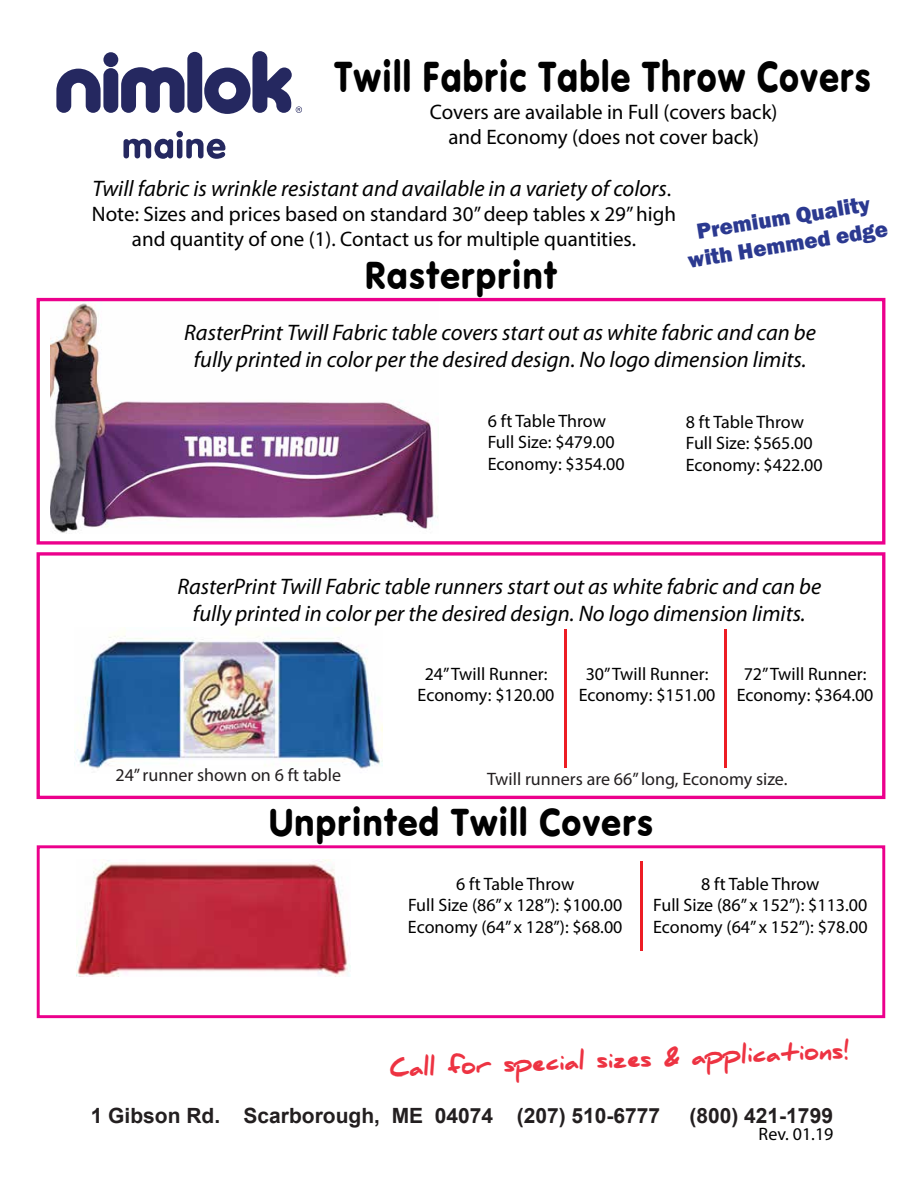
<style>
.page{position:relative;width:918px;height:1188px;background:#fff}
.page>*{position:absolute;margin:0;border:0;box-sizing:border-box;transform-origin:0 0}
.t1{font:45px "VAG Round";color:#010101;scale:.83 1}
.t2{font:40.5px "VAG Round";color:#010101;scale:.92 1}
.t3{font:italic 22.5px/27px "Myriad Pro";color:#010101;text-align:center}
.t4{font:900 22.5px "Daniel";color:#ed3342}
.t5{font:800 22.5px/27px "Franklin Gothic";color:#2b3990;text-align:center}
.t6{font:21px/25.2px "Myriad Pro";color:#010101;text-align:center}
.t7{font:700 21px "Arial";color:#231f20}
.t8{font:18px/21.6px "Myriad Pro";color:#010101;text-align:center}
.t9{font:18px "Myriad Pro";color:#231f20}
.s1{font-style:normal;font-size:21px}
</style>
<div class="page">
<div style="left:103px;top:52px;width:15px;height:15px;background:#252860;border-radius:50%"></div>
<svg style="left:56px;top:69px;width:45px;height:44px"></svg>
<div style="left:103px;top:68px;width:15px;height:45px;background:#252860;border-radius:7px"></div>
<svg style="left:121px;top:67px;width:64px;height:46px"></svg>
<div style="left:187px;top:52px;width:15px;height:61px;background:#252860;border-radius:7px"></div>
<svg style="left:204px;top:51px;width:98px;height:63px"></svg>
<svg style="left:124px;top:131px;width:101px;height:28px"></svg>
<img style="left:50px;top:303px;width:388px;height:231px">
<div style="left:37px;top:298px;width:848px;height:247px;border:3px solid #ec008c"></div>
<div style="left:37px;top:552px;width:848px;height:247px;border:3px solid #ec008c"></div>
<img style="left:74px;top:628px;width:308px;height:141px">
<hr style="left:565px;top:629px;width:2px;height:139px;background:#ed1d24">
<hr style="left:724px;top:629px;width:3px;height:139px;background:#ed1d24">
<div style="left:37px;top:845px;width:848px;height:173px;border:3px solid #ec008c"></div>
<img style="left:76px;top:860px;width:275px;height:117px">
<hr style="left:641px;top:861px;width:2px;height:90px;background:#ed1d24">
<h1 class="t1" style="left:334px;top:51px;width:649px">Twill Fabric Table Throw Covers</h1>
<p class="t6" style="left:430px;top:99px;width:349px">Covers are available in Full (covers back) and Economy (does not cover back)</p>
<p class="t3" style="left:92px;top:175px;width:580px">Twill fabric is wrinkle resistant and available in a variety of colors<span class="s1">.</span></p>
<p class="t6" style="left:92px;top:201px;width:586px">Note: Sizes and prices based on standard 30” deep tables x 29” high and quantity of one (1). Contact us for multiple quantities.</p>
<h2 class="t2" style="left:364px;top:252px;width:212px">Rasterprint</h2>
<p class="t5" style="left:682px;top:220px;width:204px;rotate:-9deg">Premium Quality with Hemmed edge</p>
<p class="t3" style="left:184px;top:318px;width:633px">RasterPrint Twill Fabric table covers start out as white fabric and can be fully printed in color per the desired design. No logo dimension limits.</p>
<p class="t8" style="left:488px;top:409px;width:138px;text-align:left">6 ft Table Throw<br>Full Size: $479.00<br>Economy: $354.00</p>
<p class="t8" style="left:686px;top:411px;width:138px;text-align:left">8 ft Table Throw<br>Full Size: $565.00<br>Economy: $422.00</p>
<p class="t3" style="left:177px;top:572px;width:645px">RasterPrint Twill Fabric table runners start out as white fabric and can be fully printed in color per the desired design. No logo dimension limits.</p>
<p class="t9" style="left:115px;top:764px;width:227px">24” runner shown on 6 ft table</p>
<p class="t8" style="left:418px;top:663px;width:138px">24” Twill Runner:<br>Economy: $120.00</p>
<p class="t8" style="left:579px;top:663px;width:138px">30” Twill Runner:<br>Economy: $151.00</p>
<p class="t8" style="left:737px;top:663px;width:138px">72” Twill Runner:<br>Economy: $364.00</p>
<p class="t9" style="left:487px;top:768px;width:302px">Twill runners are 66” long, Economy size.</p>
<h2 class="t2" style="left:268px;top:799px;width:420px">Unprinted Twill Covers</h2>
<p class="t8" style="left:408px;top:872px;width:216px">6 ft Table Throw<br>Full Size (86” x 128”): $100.00<br>Economy (64” x 128”): $68.00</p>
<p class="t8" style="left:653px;top:872px;width:216px">8 ft Table Throw<br>Full Size (86” x 152”): $113.00<br>Economy (64” x 152”): $78.00</p>
<p class="t4" style="left:389px;top:1055px;width:463px;rotate:-2deg">Call for special sizes &amp; applications!</p>
<p class="t7" style="left:91px;top:1102px;width:571px">1 Gibson Rd. Scarborough, ME 04074 (207) 510-6777</p>
<p class="t7" style="left:689px;top:1102px;width:145px">(800) 421-1799</p>
<p class="t8" style="left:759px;top:1123px;width:76px">Rev. 01.19</p>
</div>
